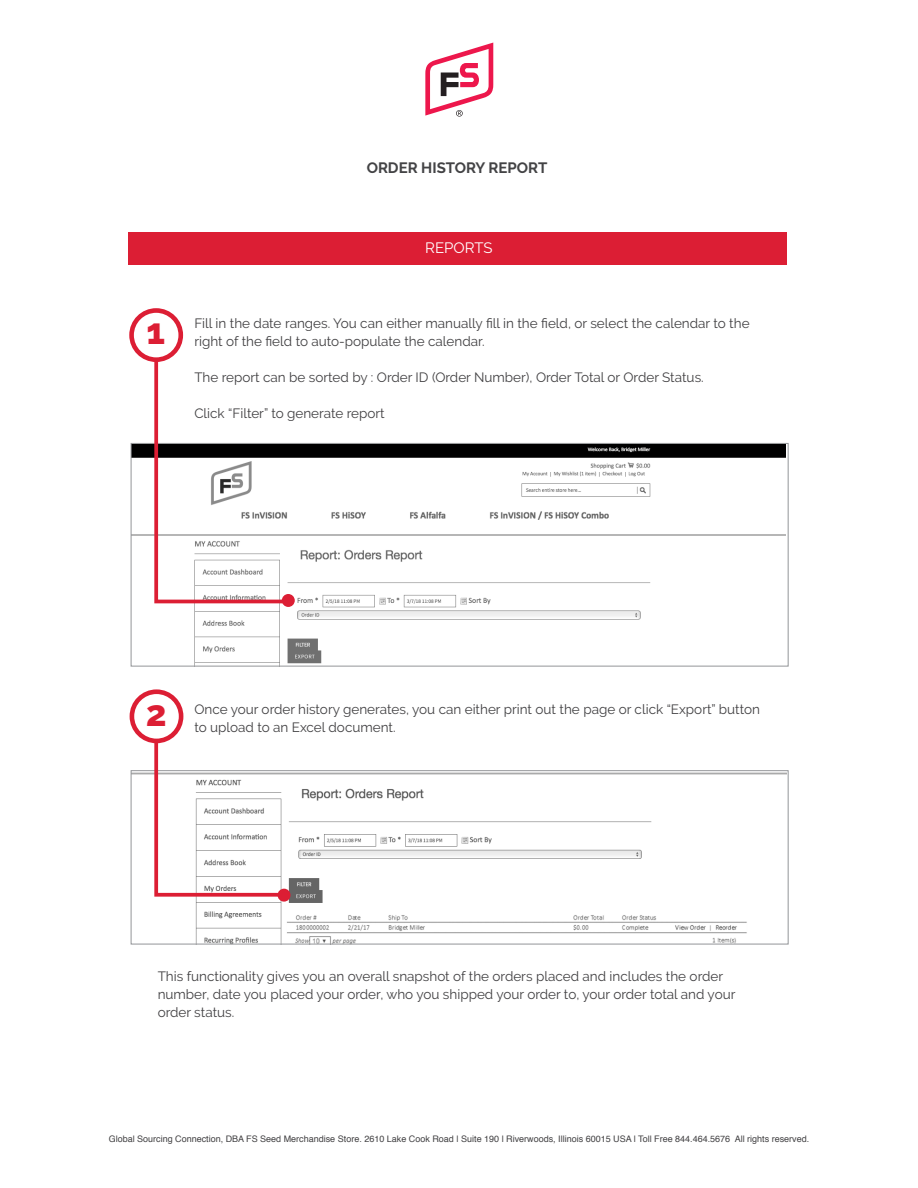
<style>
.page{position:relative;width:918px;height:1188px;background:#fff}
.page>*{position:absolute;margin:0;border:0;box-sizing:border-box;transform-origin:0 0}
.t1{font:800 36px "Raleway";color:#dc1e34}
.t2{font:700 15px "Raleway";color:#434345}
.t3{font:15px "Raleway";color:#fff}
.t4{font:13.5px/18px "Raleway";color:#414042}
.t5{font:9px "Helvetica";color:#414042}
</style>
<div class="page">
<svg style="left:425px;top:42px;width:69px;height:75px"></svg>
<img style="left:133px;top:445px;width:652px;height:219px">
<div style="left:131px;top:443px;width:657px;height:223px;border:1px solid #939598"></div>
<img style="left:133px;top:772px;width:653px;height:170px">
<div style="left:131px;top:770px;width:657px;height:174px;border:1px solid #939598"></div>
<div style="left:129px;top:232px;width:658px;height:33px;background:#dc1e34"></div>
<svg style="left:152px;top:357px;width:140px;height:248px"></svg>
<svg style="left:152px;top:737px;width:133px;height:162px"></svg>
<div style="left:129px;top:308px;width:54px;height:54px;border:5px solid #dc1e34;border-radius:50%"></div>
<div style="left:282px;top:594px;width:13px;height:13px;background:#dc1e34;border-radius:50%"></div>
<div style="left:278px;top:889px;width:13px;height:13px;background:#dc1e34;border-radius:50%"></div>
<div style="left:130px;top:689px;width:53px;height:54px;border:5px solid #dc1e34;border-radius:50%"></div>
<p class="t2" style="left:367px;top:159px;width:182px">ORDER HISTORY REPORT</p>
<h1 class="t1" style="left:147px;top:311px;width:20px">1</h1>
<p class="t3" style="left:425px;top:239px;width:69px">REPORTS</p>
<p class="t4" style="left:194px;top:314px;width:557px">Fill in the date ranges. You can either manually fill in the field, or select the calendar to the right of the field to auto-populate the calendar.</p>
<p class="t4" style="left:194px;top:368px;width:511px">The report can be sorted by : Order ID (Order Number), Order Total or Order Status.</p>
<p class="t4" style="left:194px;top:404px;width:192px">Click “Filter” to generate report</p>
<h1 class="t1" style="left:146px;top:693px;width:22px">2</h1>
<p class="t4" style="left:194px;top:700px;width:567px">Once your order history generates, you can either print out the page or click “Export” button to upload to an Excel document.</p>
<p class="t4" style="left:158px;top:967px;width:579px">This functionality gives you an overall snapshot of the orders placed and includes the order number, date you placed your order, who you shipped your order to, your order total and your order status.</p>
<p class="t5" style="left:109px;top:1132px;width:702px">Global Sourcing Connection, DBA FS Seed Merchandise Store. 2610 Lake Cook Road | Suite 190 l Riverwoods, Illinois 60015 USA l Toll Free 844.464.5676 All rights reserved.</p>
</div>
